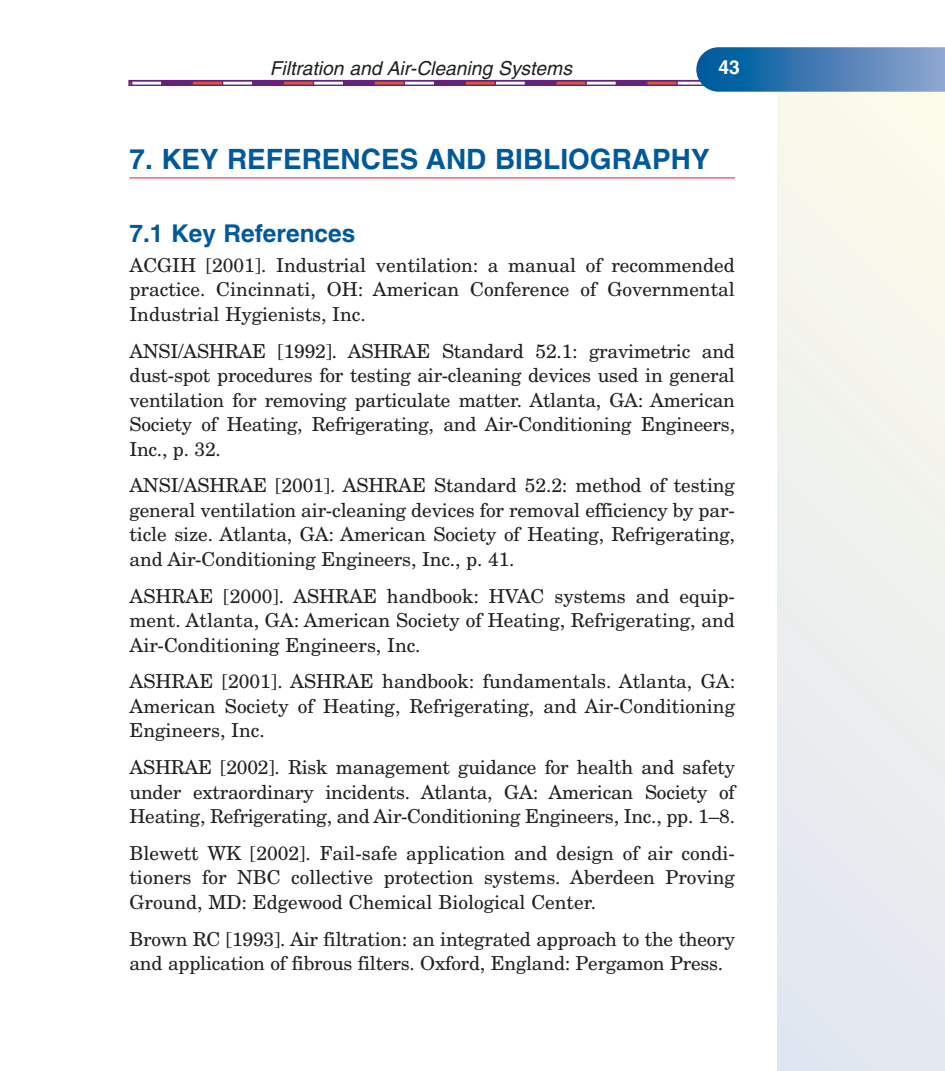
<style>
.page{position:relative;width:945px;height:1071px;background:#fff}
.page>*{position:absolute;margin:0;border:0;box-sizing:border-box;transform-origin:0 0}
.t1{font:700 28px "Helvetica";color:#00599b}
.t2{font:700 24.5px "Helvetica";color:#00599b}
.t3{font:19.25px/24.5px "New Century Schlbk";letter-spacing:-.005em;color:#231f20;text-align:justify}
.t4{font:italic 19.25px "Helvetica";color:#231f20}
.t5{font:700 19.25px "Helvetica";color:#fff}
</style>
<div class="page">
<div style="left:777px;top:91px;width:168px;height:980px;background:linear-gradient(to right,#ecefee,#f0f2ed)"></div>
<svg style="left:128px;top:47px;width:817px;height:45px"></svg>
<hr style="left:130px;top:178px;width:605px;height:1px;background:#ee1e24">
<p class="t4" style="left:270px;top:61px;width:304px">Filtration and Air-Cleaning Systems</p>
<p class="t5" style="left:719px;top:60px;width:23px">43</p>
<h1 class="t1" style="left:130px;top:149px;width:582px">7. KEY REFERENCES AND BIBLIOGRAPHY</h1>
<p class="t2" style="left:130px;top:225px;width:228px">7.1 Key References</p>
<p class="t3" style="left:130px;top:255px;width:607px">ACGIH [2001]. Industrial ventilation: a manual of recommended practice. Cincinnati, OH: American Conference of Governmental Industrial Hygienists, Inc.</p>
<p class="t3" style="left:130px;top:340px;width:607px">ANSI/ASHRAE [1992]. ASHRAE Standard 52.1: gravimetric and dust-spot procedures for testing air-cleaning devices used in general ventilation for removing particulate matter. Atlanta, GA: American Society of Heating, Refrigerating, and Air-Conditioning Engineers, Inc., p. 32.</p>
<p class="t3" style="left:130px;top:475px;width:607px">ANSI/ASHRAE [2001]. ASHRAE Standard 52.2: method of testing general ventilation air-cleaning devices for removal efficiency by par&shy;ticle size. Atlanta, GA: American Society of Heating, Refrigerating, and Air-Conditioning Engineers, Inc., p. 41.</p>
<p class="t3" style="left:130px;top:585px;width:607px">ASHRAE [2000]. ASHRAE handbook: HVAC systems and equip&shy;ment. Atlanta, GA: American Society of Heating, Refrigerating, and Air-Conditioning Engineers, Inc.</p>
<p class="t3" style="left:130px;top:671px;width:607px">ASHRAE [2001]. ASHRAE handbook: fundamentals. Atlanta, GA:<br>American Society of Heating, Refrigerating, and Air-Conditioning Engineers, Inc.</p>
<p class="t3" style="left:130px;top:757px;width:607px">ASHRAE [2002]. Risk management guidance for health and safety under extraordinary incidents. Atlanta, GA: American Society of Heating, Refrigerating, and Air-Conditioning Engineers, Inc., pp. 1–8.</p>
<p class="t3" style="left:130px;top:843px;width:607px">Blewett WK [2002]. Fail-safe application and design of air condi&shy;tioners for NBC collective protection systems. Aberdeen Proving Ground, MD: Edgewood Chemical Biological Center.</p>
<p class="t3" style="left:130px;top:928px;width:607px">Brown RC [1993]. Air filtration: an integrated approach to the theory and application of fibrous filters. Oxford, England: Pergamon Press.</p>
</div>
